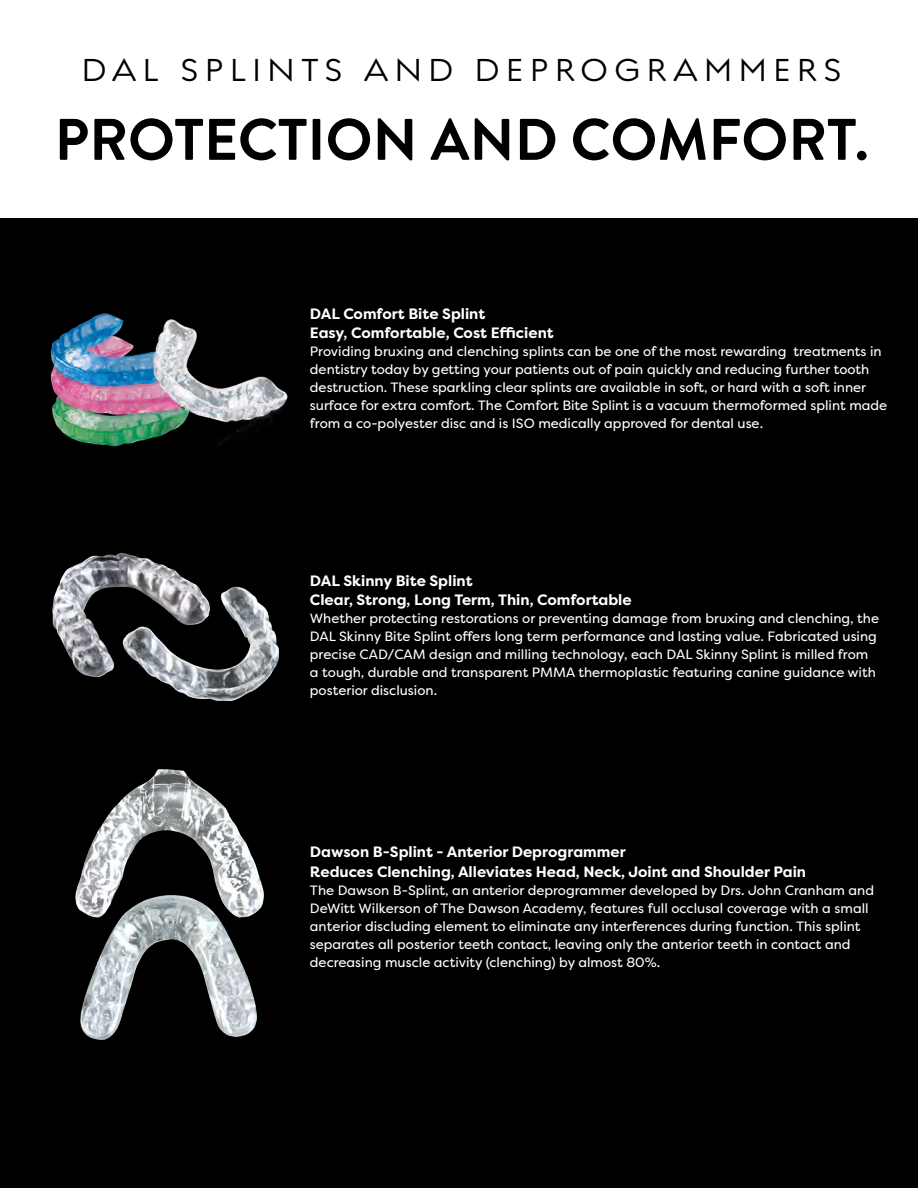
<style>
.page{position:relative;width:918px;height:1188px;background:#fff}
.page>*{position:absolute;margin:0;border:0;box-sizing:border-box;transform-origin:0 0}
.t1{font:700 58.5px "Brandon Grotesque";color:#000}
.t2{font:500 34.5px "Regulator Nova";letter-spacing:.19em;color:#000}
.t3{font:700 15px "Filson Pro";color:#fff}
.t4{font:13.5px/18px "Filson Pro";color:#fff}
</style>
<div class="page">
<div style="left:0;top:218px;width:918px;height:970px;background:#000"></div>
<img style="left:52px;top:553px;width:117px;height:124px">
<img style="left:115px;top:568px;width:165px;height:134px">
<img style="left:77px;top:769px;width:186px;height:119px">
<img style="left:75px;top:888px;width:189px;height:152px">
<img style="left:50px;top:313px;width:238px;height:134px">
<p class="t2" style="left:82px;top:51px;width:761px">DAL SPLINTS AND DEPROGRAMMERS</p>
<p class="t1" style="left:54px;top:99px;width:816px">PROTECTION AND COMFORT.</p>
<p class="t3" style="left:310px;top:304px;width:177px">DAL Comfort Bite Splint</p>
<p class="t3" style="left:310px;top:324px;width:245px">Easy, Comfortable, Cost Efficient</p>
<p class="t4" style="left:310px;top:342px;width:579px">Providing bruxing and clenching splints can be one of the most rewarding treatments in dentistry today by getting your patients out of pain quickly and reducing further tooth destruction. These sparkling clear splints are available in soft, or hard with a soft inner surface for extra comfort. The Comfort Bite Splint is a vacuum thermoformed splint made from a co-polyester disc and is ISO medically approved for dental use.</p>
<p class="t3" style="left:310px;top:571px;width:164px">DAL Skinny Bite Splint</p>
<p class="t3" style="left:310px;top:591px;width:323px">Clear, Strong, Long Term, Thin, Comfortable</p>
<p class="t4" style="left:310px;top:609px;width:571px">Whether protecting restorations or preventing damage from bruxing and clenching, the DAL Skinny Bite Splint offers long term performance and lasting value. Fabricated using precise CAD/CAM design and milling technology, each DAL Skinny Splint is milled from a tough, durable and transparent PMMA thermoplastic featuring canine guidance with posterior disclusion.</p>
<p class="t3" style="left:310px;top:843px;width:317px">Dawson B-Splint - Anterior Deprogrammer</p>
<p class="t3" style="left:310px;top:862px;width:498px">Reduces Clenching, Alleviates Head, Neck, Joint and Shoulder Pain</p>
<p class="t4" style="left:310px;top:881px;width:566px">The Dawson B-Splint, an anterior deprogrammer developed by Drs. John Cranham and DeWitt Wilkerson of The Dawson Academy, features full occlusal coverage with a small anterior discluding element to eliminate any interferences during function. This splint separates all posterior teeth contact, leaving only the anterior teeth in contact and decreasing muscle activity (clenching) by almost 80%.</p>
</div>
